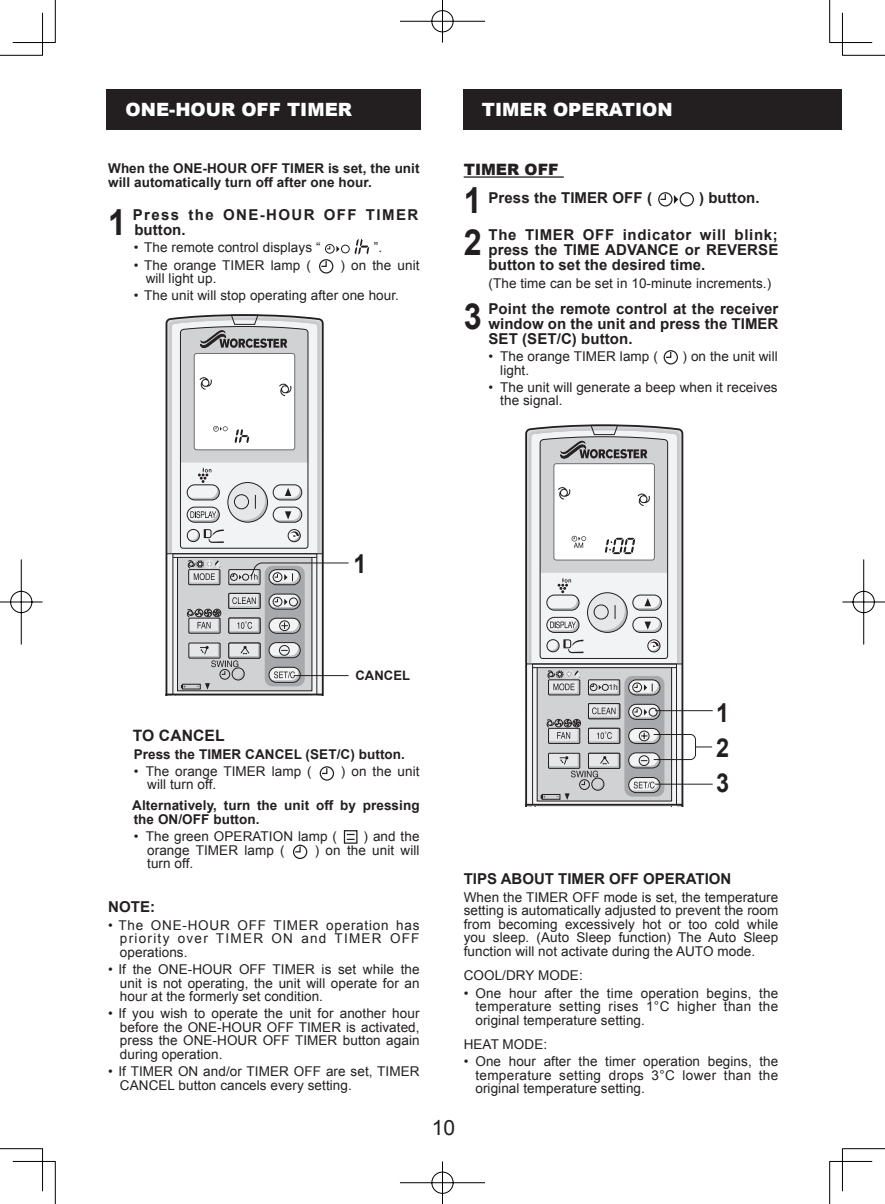
<style>
.page{position:relative;width:885px;height:1204px;background:#fff}
.page>*{position:absolute;margin:0;border:0;box-sizing:border-box;transform-origin:0 0}
.t1{font:700 36px "Arial";color:#231f20;scale:.9 1}
.t2{font:700 26.1px/35.4px "Arial";color:#231f20;text-align:justify;scale:.9 1}
.t3{font:21px "Arial";color:#231f20}
.t4{font:900 18.3px "Arial";color:#fff}
.t5{font:700 15.6px "Arial";letter-spacing:.005em;color:#231f20}
.t6{font:900 15.6px "Arial";color:#231f20}
.t7{font:700 15px/15px "Arial";letter-spacing:.005em;color:#231f20;text-align:justify}
.t8{font:700 15px/15px "Arial";letter-spacing:.095em;color:#231f20}
.t9{font:13.5px/13.5px "Arial";letter-spacing:.005em;color:#231f20;text-align:justify}
.t10{font:700 13.5px/13.5px "Arial";letter-spacing:.005em;color:#231f20}
.t11{font:700 13.05px "Arial";letter-spacing:.005em;color:#231f20}
</style>
<div class="page">
<div style="left:463px;top:89px;width:379px;height:41px;background:#231f20"></div>
<div style="left:106px;top:89px;width:315px;height:41px;background:#231f20"></div>
<svg style="left:354px;top:239px;width:15px;height:15px"></svg>
<div style="left:325px;top:244px;width:9px;height:9px;border:1px solid #231f20;border-radius:50%"></div>
<svg style="left:326px;top:245px;width:4px;height:4px"></svg>
<div style="left:341px;top:245px;width:8px;height:8px;border:1px solid #231f20;border-radius:50%"></div>
<svg style="left:336px;top:246px;width:3px;height:6px"></svg>
<div style="left:319px;top:259px;width:14px;height:14px;border:1px solid #231f20;border-radius:50%"></div>
<svg style="left:320px;top:260px;width:7px;height:7px"></svg>
<div style="left:319px;top:766px;width:15px;height:14px;border:1px solid #231f20;border-radius:50%"></div>
<svg style="left:321px;top:766px;width:7px;height:8px"></svg>
<svg style="left:343px;top:830px;width:15px;height:14px"></svg>
<div style="left:293px;top:844px;width:14px;height:15px;border:1px solid #231f20;border-radius:50%"></div>
<svg style="left:294px;top:845px;width:7px;height:8px"></svg>
<hr style="left:463px;top:176px;width:100px;height:2px;background:#231f20">
<svg style="left:658px;top:192px;width:36px;height:15px"></svg>
<div style="left:663px;top:350px;width:15px;height:14px;border:1px solid #231f20;border-radius:50%"></div>
<svg style="left:664px;top:351px;width:8px;height:7px"></svg>
<svg style="left:525px;top:424px;width:188px;height:382px"></svg>
<svg style="left:165px;top:314px;width:184px;height:382px"></svg>
<hr style="left:0;top:55px;width:43px;height:1px;background:#000">
<hr style="left:842px;top:55px;width:42px;height:1px;background:#000">
<hr style="left:0;top:1148px;width:43px;height:1px;background:#000">
<hr style="left:842px;top:1148px;width:42px;height:1px;background:#000">
<hr style="left:55px;top:0;width:1px;height:43px;background:#000">
<hr style="left:55px;top:1161px;width:1px;height:42px;background:#000">
<hr style="left:829px;top:0;width:1px;height:43px;background:#000">
<hr style="left:829px;top:1161px;width:1px;height:42px;background:#000">
<hr style="left:13px;top:42px;width:42px;height:1px;background:#000">
<hr style="left:829px;top:42px;width:43px;height:1px;background:#000">
<hr style="left:13px;top:1161px;width:42px;height:1px;background:#000">
<hr style="left:829px;top:1161px;width:43px;height:1px;background:#000">
<hr style="left:42px;top:13px;width:1px;height:42px;background:#000">
<hr style="left:42px;top:1148px;width:1px;height:43px;background:#000">
<hr style="left:842px;top:13px;width:1px;height:42px;background:#000">
<hr style="left:842px;top:1148px;width:1px;height:43px;background:#000">
<svg style="left:400px;top:0;width:85px;height:43px"></svg>
<svg style="left:400px;top:1161px;width:85px;height:42px"></svg>
<svg style="left:0;top:559px;width:43px;height:86px"></svg>
<svg style="left:842px;top:559px;width:42px;height:86px"></svg>
<h3 class="t4" style="left:126px;top:96px;width:228px">ONE-HOUR OFF TIMER</h3>
<p class="t10" style="left:108px;top:162px;width:313px">When the ONE-HOUR OFF TIMER is set, the unit will automatically turn off after one hour.</p>
<h1 class="t1" style="left:108px;top:202px;width:21px">1</h1>
<p class="t8" style="left:133px;top:207px;width:287px">Press the ONE-HOUR OFF TIMER button.</p>
<p class="t9" style="left:134px;top:241px;width:188px">• The remote control displays “</p>
<p class="t9" style="left:374px;top:241px;width:10px">”.</p>
<p class="t9" style="left:134px;top:258px;width:179px">• The orange TIMER lamp (</p>
<p class="t9" style="left:340px;top:258px;width:81px">) on the unit</p>
<p class="t9" style="left:146px;top:272px;width:72px">will light up.</p>
<p class="t9" style="left:134px;top:289px;width:267px">• The unit will stop operating after one hour.</p>
<h3 class="t4" style="left:482px;top:96px;width:192px">TIMER OPERATION</h3>
<p class="t6" style="left:463px;top:158px;width:96px">TIMER OFF</p>
<h1 class="t1" style="left:463px;top:180px;width:21px">1</h1>
<p class="t7" style="left:488px;top:190px;width:165px">Press the TIMER OFF (</p>
<p class="t7" style="left:699px;top:190px;width:62px">) button.</p>
<h1 class="t1" style="left:463px;top:223px;width:21px">2</h1>
<p class="t7" style="left:488px;top:227px;width:291px">The TIMER OFF indicator will blink; press the TIME ADVANCE or REVERSE button to set the desired time.</p>
<p class="t9" style="left:488px;top:276px;width:284px">(The time can be set in 10-minute increments.)</p>
<h1 class="t1" style="left:463px;top:296px;width:21px">3</h1>
<p class="t7" style="left:488px;top:301px;width:291px">Point the remote control at the receiver window on the unit and press the TIMER SET (SET/C) button.</p>
<p class="t9" style="left:488px;top:349px;width:171px">• The orange TIMER lamp (</p>
<p class="t9" style="left:682px;top:349px;width:97px">) on the unit will</p>
<p class="t9" style="left:500px;top:363px;width:30px">light.</p>
<p class="t9" style="left:500px;top:380px;width:279px;text-indent:-12px">• The unit will generate a beep when it receives the signal.</p>
<h2 class="t2" style="left:353px;top:546px;width:16px">1</h2>
<p class="t11" style="left:355px;top:668px;width:56px">CANCEL</p>
<p class="t5" style="left:133px;top:727px;width:93px">TO CANCEL</p>
<p class="t10" style="left:134px;top:747px;width:273px">Press the TIMER CANCEL (SET/C) button.</p>
<p class="t9" style="left:134px;top:764px;width:179px">• The orange TIMER lamp (</p>
<p class="t9" style="left:341px;top:764px;width:80px">) on the unit</p>
<p class="t9" style="left:147px;top:778px;width:71px">will turn off.</p>
<p class="t10" style="left:132px;top:798px;width:289px">Alternatively, turn the unit off by pressing the ON/OFF button.</p>
<p class="t9" style="left:134px;top:829px;width:205px">• The green OPERATION lamp (</p>
<p class="t9" style="left:363px;top:829px;width:58px">) and the</p>
<p class="t9" style="left:147px;top:843px;width:139px">orange TIMER lamp (</p>
<p class="t9" style="left:315px;top:843px;width:106px">) on the unit will</p>
<p class="t9" style="left:147px;top:856px;width:48px">turn off.</p>
<p class="t7" style="left:108px;top:899px;width:49px">NOTE:</p>
<p class="t9" style="left:120px;top:918px;width:301px;text-indent:-12px">• The ONE-HOUR OFF TIMER operation has priority over TIMER ON and TIMER OFF operations.</p>
<p class="t9" style="left:120px;top:962px;width:301px;text-indent:-12px">• If the ONE-HOUR OFF TIMER is set while the unit is not operating, the unit will operate for an hour at the formerly set condition.</p>
<p class="t9" style="left:120px;top:1006px;width:301px;text-indent:-12px">• If you wish to operate the unit for another hour before the ONE-HOUR OFF TIMER is activated, press the ONE-HOUR OFF TIMER button again during operation.</p>
<p class="t9" style="left:120px;top:1064px;width:301px;text-indent:-12px">• If TIMER ON and/or TIMER OFF are set, TIMER<br>CANCEL button cancels every setting.</p>
<h2 class="t2" style="left:716px;top:695px;width:16px">1<br>2<br>3</h2>
<h3 class="t3" style="left:432px;top:1115px;width:25px">10</h3>
<p class="t7" style="left:463px;top:871px;width:269px">TIPS ABOUT TIMER OFF OPERATION</p>
<p class="t9" style="left:463px;top:890px;width:316px">When the TIMER OFF mode is set, the temperature setting is automatically adjusted to prevent the room from be coming excessively hot or too cold while you sleep. (Auto Sleep function) The Auto Sleep function will not activate during the AUTO mode.</p>
<p class="t9" style="left:463px;top:968px;width:121px">COOL/DRY MODE:</p>
<p class="t9" style="left:475px;top:986px;width:304px;text-indent:-12px">• One hour after the time operation begins, the temperature setting rises 1°C higher than the original temperature setting.</p>
<p class="t9" style="left:463px;top:1037px;width:85px">HEAT MODE:</p>
<p class="t9" style="left:475px;top:1054px;width:304px;text-indent:-12px">• One hour after the timer operation begins, the temperature setting drops 3°C lower than the original temperature setting.</p>
</div>
